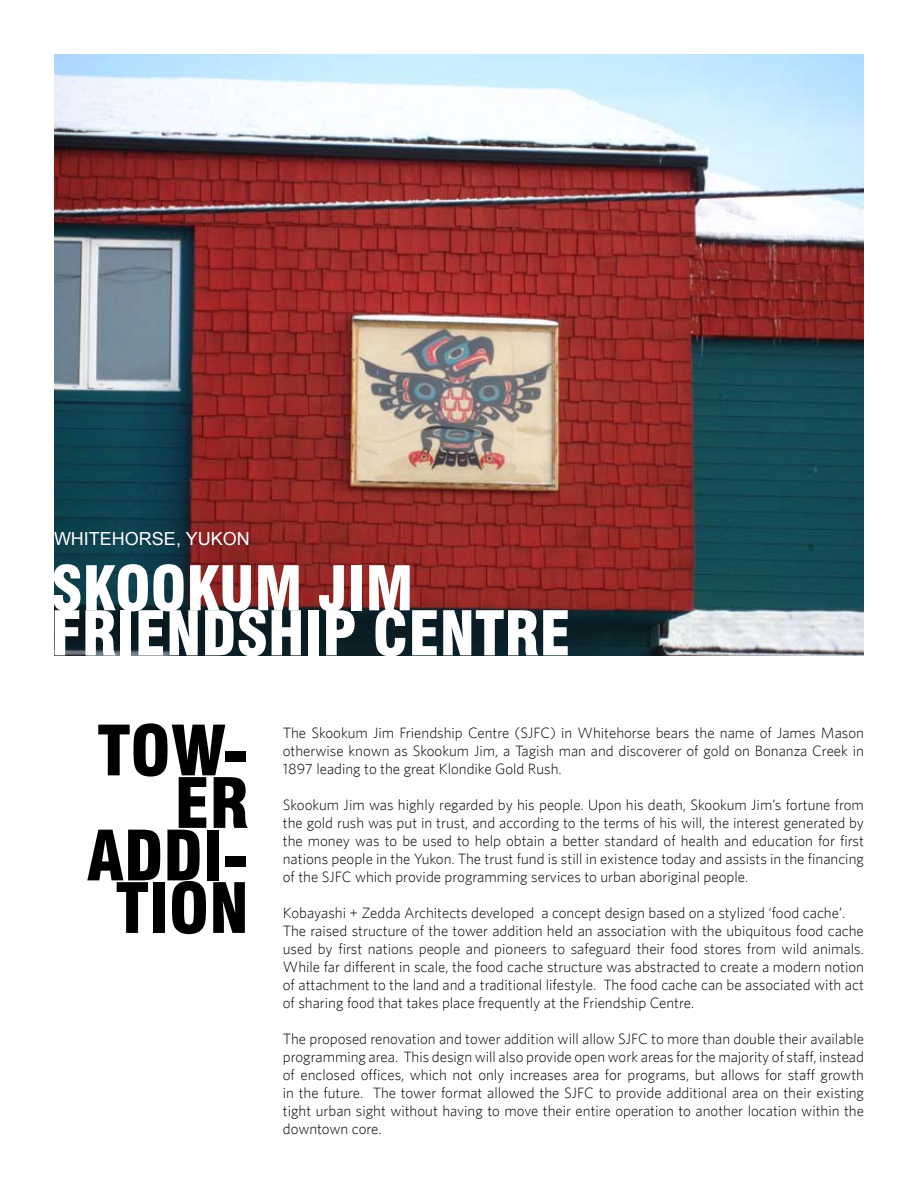
<style>
.page{position:relative;width:918px;height:1188px;background:#fff}
.page>*{position:absolute;margin:0;border:0;box-sizing:border-box;transform-origin:0 0}
.t1{font:900 condensed 67.5px/52.5px "Swiss 721 BT";color:#000;text-align:right}
.t2{font:900 condensed 60px/45px "Swiss 721 BT";color:#fff}
.t3{font:18px "Arial";color:#fff}
.t4{font:300 15px/18px "Whitney";color:#000;text-align:justify}
</style>
<div class="page">
<img style="left:54px;top:54px;width:810px;height:601px">
<p class="t3" style="left:54px;top:527px;width:197px">WHITEHORSE, YUKON</p>
<h2 class="t2" style="left:51px;top:566px;width:521px">SKOOKUM JIM<br>FRIENDSHIP CENTRE</h2>
<h1 class="t1" style="left:87px;top:725px;width:164px">TOW-<br>ER<br>ADDI-<br>TION</h1>
<p class="t4" style="left:283px;top:724px;width:583px">The Skookum Jim Friendship Centre (SJFC) in Whitehorse bears the name of James Mason otherwise known as Skookum Jim, a Tagish man and discoverer of gold on Bonanza Creek in 1897 leading to the great Klondike Gold Rush.</p>
<p class="t4" style="left:283px;top:796px;width:583px">Skookum Jim was highly regarded by his people. Upon his death, Skookum Jim’s fortune from the gold rush was put in trust, and according to the terms of his will, the interest generated by the money was to be used to help obtain a better standard of health and education for first nations people in the Yukon. The trust fund is still in existence today and assists in the financing of the SJFC which provide programming services to urban aboriginal people.</p>
<p class="t4" style="left:283px;top:904px;width:583px;text-align:left">Kobayashi + Zedda Architects developed a concept design based on a stylized ‘food cache’.<br>The raised structure of the tower addition held an association with the ubiquitous food cache used by first nations people and pioneers to safeguard their food stores from wild animals.<br>While far different in scale, the food cache structure was abstracted to create a modern notion of attachment to the land and a traditional lifestyle. The food cache can be associated with act of sharing food that takes place frequently at the Friendship Centre.</p>
<p class="t4" style="left:283px;top:1030px;width:583px">The proposed renovation and tower addition will allow SJFC to more than double their available programming area. This design will also provide open work areas for the majority of staff, instead of enclosed offices, which not only increases area for programs, but allows for staff growth in the future. The tower format allowed the SJFC to provide additional area on their existing tight urban sight without having to move their entire operation to another location within the downtown core.</p>
</div>
